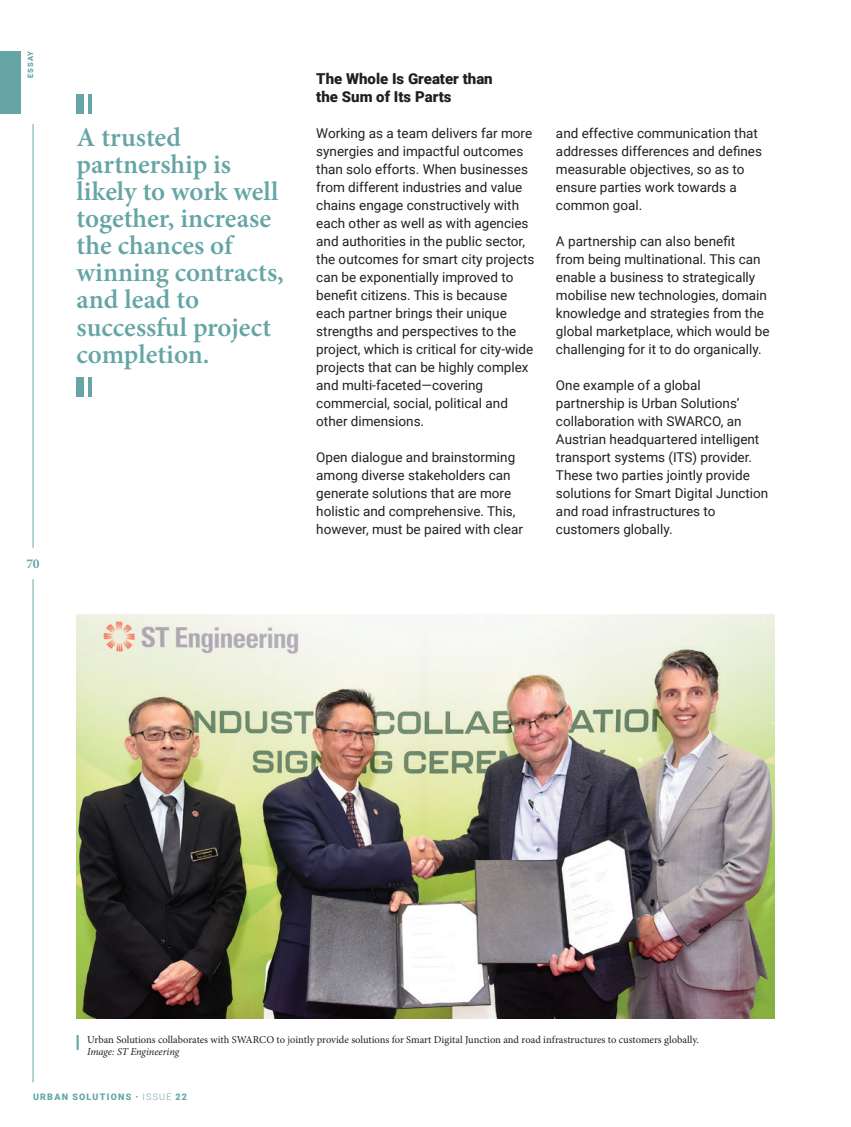
<style>
.page{position:relative;width:851px;height:1127px;background:#fff}
.page>*{position:absolute;margin:0;border:0;box-sizing:border-box;transform-origin:0 0}
.t1{font:600 27px/27px "Minion Pro";color:#65a5a6}
.t2{font:900 15px/18px "Roboto";color:#231f20}
.t3{font:13.5px/18px "Roboto";color:#231f20}
.t4{font:700 13.5px "Minion Pro";color:#65a5a6}
.t5{font:10.5px "Minion Pro";color:#231f20}
.t6{font:italic 10.5px "Minion Pro";letter-spacing:-.015em;color:#231f20}
.t7{font:900 9px "Roboto";letter-spacing:.135em;color:#65a5a6}
.t8{font:900 7.5px "Roboto";letter-spacing:.135em;color:#65a5a6}
.s1{font-weight:300}
</style>
<div class="page">
<img style="left:77px;top:614px;width:697px;height:404px">
<svg style="left:77px;top:1035px;width:2px;height:15px"></svg>
<hr style="left:88px;top:377px;width:3px;height:19px;background:#65a5a6">
<div style="left:77px;top:377px;width:7px;height:19px;background:#65a5a6"></div>
<hr style="left:88px;top:94px;width:3px;height:19px;background:#65a5a6">
<div style="left:77px;top:94px;width:7px;height:19px;background:#65a5a6"></div>
<hr style="left:33px;top:579px;width:1px;height:503px;background:#65a5a6">
<hr style="left:33px;top:124px;width:1px;height:424px;background:#65a5a6">
<div style="left:0;top:51px;width:21px;height:62px;background:#65a5a6"></div>
<p class="t8" style="left:25px;top:78px;width:28px;rotate:-90deg">ESSAY</p>
<p class="t4" style="left:26px;top:554px;width:15px">70</p>
<h1 class="t1" style="left:77px;top:124px;width:209px">A trusted partnership is likely to work well together, increase the chances of winning contracts, and lead to successful project completion.</h1>
<p class="t2" style="left:316px;top:69px;width:178px">The Whole Is Greater than the Sum of Its Parts</p>
<p class="t3" style="left:316px;top:123px;width:220px">Working as a team delivers far more synergies and impactful outcomes than solo efforts. When businesses from different industries and value chains engage constructively with each other as well as with agencies and authorities in the public sector, the outcomes for smart city projects can be exponentially improved to benefit citizens. This is because each partner brings their unique strengths and perspectives to the project, which is critical for city-wide projects that can be highly complex and multi-faceted—covering commercial, social, political and other dimensions.</p>
<p class="t3" style="left:316px;top:447px;width:208px">Open dialogue and brainstorming among diverse stakeholders can generate solutions that are more holistic and comprehensive. This, however, must be paired with clear</p>
<p class="t3" style="left:556px;top:123px;width:207px">and effective communication that addresses differences and defines measurable objectives, so as to ensure parties work towards a common goal.</p>
<p class="t3" style="left:556px;top:231px;width:215px">A partnership can also benefit<br>from being multinational. This can enable a business to strategically mobilise new technologies, domain knowledge and strategies from the global marketplace, which would be challenging for it to do organically.</p>
<p class="t3" style="left:556px;top:375px;width:214px">One example of a global partnership is Urban Solutions’ collaboration with SWARCO, an<br>Austrian headquartered intelligent transport systems (ITS) provider.<br>These two parties jointly provide solutions for Smart Digital Junction and road infrastructures to customers globally.</p>
<p class="t5" style="left:87px;top:1032px;width:613px">Urban Solutions collaborates with SWARCO to jointly provide solutions for Smart Digital Junction and road infrastructures to customers globally.</p>
<p class="t6" style="left:87px;top:1044px;width:93px">Image: ST Engineering</p>
<p class="t7" style="left:33px;top:1090px;width:155px">URBAN SOLUTIONS <span class="s1">• ISSUE</span> 22</p>
</div>
